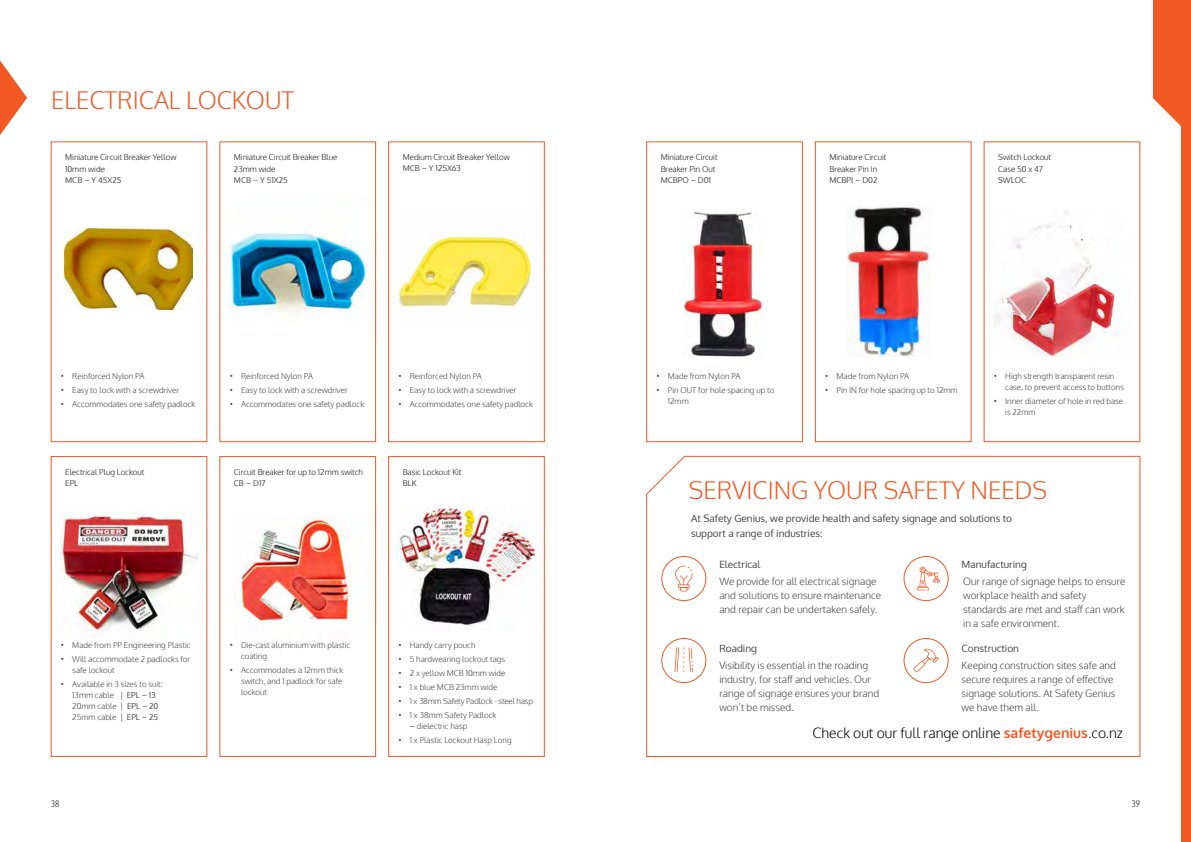
<style>
.page{position:relative;width:1191px;height:842px;background:#fff}
.page>*{position:absolute;margin:0;border:0;box-sizing:border-box;transform-origin:0 0}
.t1{font:300 24px "Oxygen";color:#f15822}
.t2{font:300 14px "Oxygen";color:#000}
.t3{font:300 10px/14px "Oxygen";color:#414042}
.t4{font:10px/15px "Oxygen";color:#414042}
.t5{font:9px "Oxygen";color:#414042;scale:.8 1}
.t6{font:300 8px/11px "Oxygen";color:#414042}
.t7{font:300 8px/11.5px "Oxygen";color:#141414}
.t8{font:8px "Oxygen";color:#414042}
.t9{font:300 8px "Oxygen";letter-spacing:-.02em;color:#414042}
.s1{font-weight:400}
.s2{font-weight:400;color:#141414}
.s3{font-weight:700;color:#f15822}
</style>
<div class="page">
<svg style="left:646px;top:456px;width:494px;height:301px"></svg>
<div style="left:646px;top:142px;width:156px;height:300px;border:1px solid #f15822"></div>
<div style="left:220px;top:142px;width:156px;height:300px;border:1px solid #f15822"></div>
<div style="left:815px;top:142px;width:156px;height:300px;border:1px solid #f15822"></div>
<div style="left:220px;top:456px;width:156px;height:300px;border:1px solid #f15822"></div>
<div style="left:388px;top:142px;width:156px;height:300px;border:1px solid #f15822"></div>
<div style="left:388px;top:456px;width:156px;height:300px;border:1px solid #f15822"></div>
<img style="left:65px;top:228px;width:128px;height:81px">
<img style="left:683px;top:211px;width:80px;height:146px">
<img style="left:61px;top:512px;width:136px;height:126px">
<img style="left:227px;top:233px;width:143px;height:80px">
<img style="left:847px;top:207px;width:84px;height:150px">
<img style="left:235px;top:517px;width:116px;height:107px">
<img style="left:398px;top:234px;width:138px;height:78px">
<img style="left:994px;top:211px;width:128px;height:146px">
<img style="left:396px;top:505px;width:143px;height:121px">
<div style="left:661px;top:638px;width:45px;height:45px;border:1px solid #f15822;border-radius:50%"></div>
<svg style="left:674px;top:647px;width:19px;height:25px"></svg>
<div style="left:661px;top:556px;width:45px;height:45px;border:1px solid #f15822;border-radius:50%"></div>
<div style="left:903px;top:556px;width:45px;height:45px;border:1px solid #f15822;border-radius:50%"></div>
<svg style="left:675px;top:566px;width:17px;height:25px"></svg>
<div style="left:903px;top:638px;width:45px;height:45px;border:1px solid #f15822;border-radius:50%"></div>
<svg style="left:913px;top:648px;width:25px;height:24px"></svg>
<svg style="left:916px;top:567px;width:24px;height:23px"></svg>
<svg style="left:0;top:60px;width:27px;height:75px"></svg>
<div style="left:1181px;top:0;width:10px;height:842px;background:#f15822"></div>
<svg style="left:1153px;top:0;width:28px;height:126px;background:#f26a3a"></svg>
<h1 class="t1" style="left:51px;top:86px;width:245px">ELECTRICAL LOCKOUT</h1>
<p class="t7" style="left:65px;top:152px;width:113px">Miniature Circuit Breaker Yellow<br>10mm wide</p>
<p class="t8" style="left:65px;top:175px;width:58px">MCB – Y 45X25</p>
<p class="t7" style="left:234px;top:152px;width:105px">Miniature Circuit Breaker Blue<br>23mm wide</p>
<p class="t8" style="left:234px;top:175px;width:55px">MCB – Y 51X25</p>
<p class="t7" style="left:403px;top:152px;width:109px">Medium Circuit Breaker Yellow</p>
<p class="t8" style="left:403px;top:163px;width:60px">MCB – Y 125X63</p>
<p class="t7" style="left:998px;top:152px;width:55px">Switch Lockout<br>Case 50 x 47</p>
<p class="t8" style="left:998px;top:175px;width:30px">SWLOC</p>
<p class="t7" style="left:829px;top:152px;width:58px">Miniature Circuit<br>Breaker Pin In</p>
<p class="t8" style="left:829px;top:175px;width:50px">MCBPI – D02</p>
<p class="t7" style="left:660px;top:152px;width:58px">Miniature Circuit<br>Breaker Pin Out</p>
<p class="t8" style="left:660px;top:175px;width:52px">MCBPO – D01</p>
<p class="t6" style="left:61px;top:371px;width:85px">• Reinforced Nylon PA</p>
<p class="t6" style="left:61px;top:385px;width:120px">• Easy to lock with a screwdriver</p>
<p class="t6" style="left:61px;top:399px;width:136px">• Accommodates one safety padlock</p>
<p class="t6" style="left:230px;top:371px;width:85px">• Reinforced Nylon PA</p>
<p class="t6" style="left:230px;top:385px;width:120px">• Easy to lock with a screwdriver</p>
<p class="t6" style="left:230px;top:399px;width:136px">• Accommodates one safety padlock</p>
<p class="t6" style="left:398px;top:371px;width:85px">• Reinforced Nylon PA</p>
<p class="t6" style="left:398px;top:385px;width:120px">• Easy to lock with a screwdriver</p>
<p class="t6" style="left:398px;top:399px;width:136px">• Accommodates one safety padlock</p>
<p class="t6" style="left:656px;top:371px;width:86px">• Made from Nylon PA</p>
<p class="t6" style="left:668px;top:385px;width:108px;text-indent:-11px">• Pin OUT for hole spacing up to<br>12mm</p>
<p class="t6" style="left:825px;top:371px;width:86px">• Made from Nylon PA</p>
<p class="t6" style="left:825px;top:385px;width:134px">• Pin IN for hole spacing up to 12mm</p>
<p class="t6" style="left:1005px;top:371px;width:120px;text-indent:-11px">• High strength transparent resin case, to prevent access to buttons</p>
<p class="t6" style="left:1005px;top:396px;width:119px;text-indent:-11px">• Inner diameter of hole in red base is 22mm</p>
<p class="t7" style="left:65px;top:467px;width:81px">Electrical Plug Lockout</p>
<p class="t8" style="left:65px;top:478px;width:14px">EPL</p>
<p class="t7" style="left:234px;top:467px;width:131px">Circuit Breaker for up to 12mm switch</p>
<p class="t8" style="left:234px;top:478px;width:33px">CB – D17</p>
<p class="t7" style="left:403px;top:467px;width:60px">Basic Lockout Kit</p>
<p class="t8" style="left:403px;top:478px;width:15px">BLK</p>
<h1 class="t1" style="left:689px;top:475px;width:360px">SERVICING YOUR SAFETY NEEDS</h1>
<p class="t4" style="left:691px;top:510px;width:322px">At Safety Genius, we provide health and safety signage and solutions to support a range of industries:</p>
<p class="t4" style="left:719px;top:557px;width:42px">Electrical</p>
<p class="t4" style="left:961px;top:557px;width:67px">Manufacturing</p>
<p class="t6" style="left:61px;top:640px;width:131px">• Made from PP Engineering Plastic</p>
<p class="t6" style="left:72px;top:654px;width:120px;text-indent:-11px">• Will accommodate 2 padlocks for safe lockout</p>
<p class="t6" style="left:72px;top:679px;width:92px;text-indent:-11px">• Available in 3 sizes to suit:<br>13mm cable | <span class="s1">EPL – 13<br></span>20mm cable | <span class="s1">EPL – 20<br></span>25mm cable | <span class="s1">EPL – 25</span></p>
<p class="t6" style="left:241px;top:640px;width:111px;text-indent:-11px">• Die-cast aluminium with plastic coating</p>
<p class="t6" style="left:241px;top:665px;width:104px;text-align:justify;text-indent:-11px">• Accommodates a 12mm thick switch, and 1 padlock for safe lockout</p>
<p class="t6" style="left:398px;top:640px;width:79px">• Handy carry pouch</p>
<p class="t6" style="left:398px;top:654px;width:108px">• 5 hardwearing lockout tags</p>
<p class="t6" style="left:398px;top:668px;width:108px">• 2 x yellow MCB 10mm wide</p>
<p class="t6" style="left:398px;top:682px;width:100px">• 1 x blue MCB 23mm wide</p>
<p class="t9" style="left:398px;top:696px;width:136px">• 1 x 38mm Safety Padlock - steel hasp</p>
<p class="t6" style="left:398px;top:709px;width:99px">• 1 x 38mm Safety Padlock</p>
<p class="t6" style="left:410px;top:721px;width:59px"><span class="s2">–</span> dielectric hasp</p>
<p class="t6" style="left:398px;top:735px;width:115px">• 1 x Plastic Lockout Hasp Long</p>
<p class="t3" style="left:719px;top:575px;width:163px">We provide for all electrical signage and solutions to ensure maintenance and repair can be undertaken safely.</p>
<p class="t3" style="left:963px;top:575px;width:164px">Our range of signage helps to ensure workplace health and safety standards are met and staff can work in a safe environment.</p>
<p class="t3" style="left:961px;top:659px;width:156px">Keeping construction sites safe and secure requires a range of effective signage solutions. At Safety Genius we have them all.</p>
<h2 class="t2" style="left:812px;top:724px;width:312px">Check out our full range online <span class="s3">safetygenius</span>.co.nz</h2>
<p class="t4" style="left:719px;top:641px;width:39px">Roading</p>
<p class="t4" style="left:961px;top:641px;width:59px">Construction</p>
<p class="t3" style="left:719px;top:659px;width:161px">Visibility is essential in the roading industry, for staff and vehicles. Our range of signage ensures your brand won’t be missed.</p>
<p class="t5" style="left:51px;top:797px;width:12px">38</p>
<p class="t5" style="left:1131px;top:797px;width:12px">39</p>
</div>
